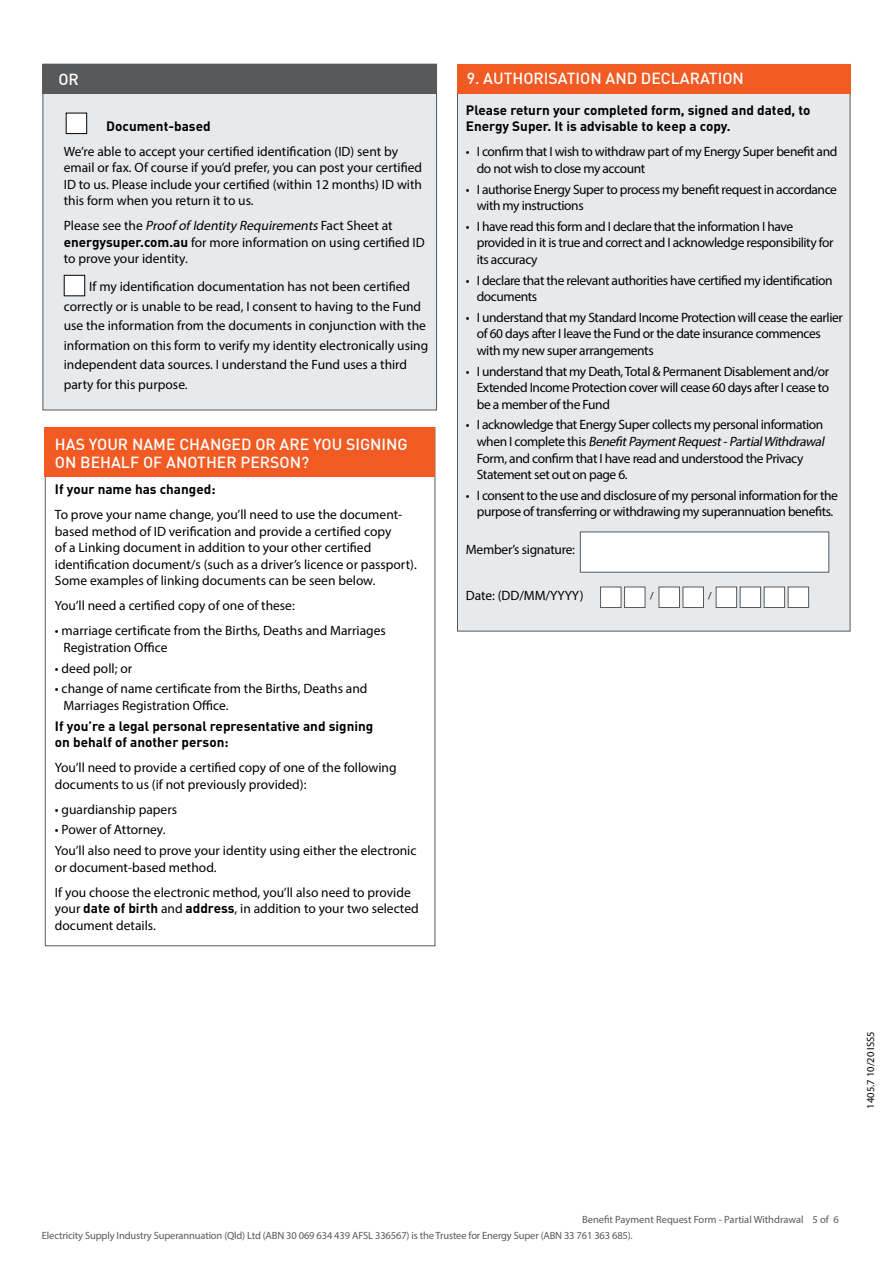
<style>
.page{position:relative;width:893px;height:1263px;background:#fff}
.page>*{position:absolute;margin:0;border:0;box-sizing:border-box;transform-origin:0 0}
.t1{font:500 15.75px/18px "DIN";color:#fff}
.t2{font:13.5px/16.5px "Myriad Pro";letter-spacing:-.005em;color:#000}
.t3{font:13.5px/16.5px "Myriad Pro";letter-spacing:-.03em;color:#000}
.t4{font:700 13.5px/16.5px "DIN";color:#000}
.t5{font:10.5px/15.9px "Myriad Pro";letter-spacing:-.015em;color:#58595b}
.t6{font:10.5px "Myriad Pro";color:#000}
.t7{font:10.35px "Myriad Pro";color:#000}
.s1{font-style:italic}
.s2{font-family:"DIN";font-weight:700}
</style>
<div class="page">
<div style="left:457px;top:64px;width:393px;height:567px;background:#e7eaec;border:1px solid #58595b"></div>
<div style="left:43px;top:64px;width:394px;height:346px;background:#e7eaec"></div>
<div style="left:66px;top:113px;width:21px;height:21px;background:#fff"></div>
<div style="left:66px;top:113px;width:21px;height:21px;border:1px solid #000"></div>
<div style="left:43px;top:65px;width:394px;height:29px;background:#58595b"></div>
<div style="left:64px;top:275px;width:21px;height:21px;background:#fff"></div>
<div style="left:64px;top:275px;width:21px;height:21px;border:1px solid #000"></div>
<div style="left:457px;top:65px;width:393px;height:29px;background:#f15a22"></div>
<div style="left:44px;top:427px;width:391px;height:49px;background:#f15a22"></div>
<div style="left:580px;top:531px;width:249px;height:42px;background:#fff;border:1px solid #58595b"></div>
<div style="left:600px;top:587px;width:21px;height:21px;background:#fff;border:1px solid #58595b"></div>
<div style="left:624px;top:587px;width:21px;height:21px;background:#fff;border:1px solid #58595b"></div>
<div style="left:659px;top:587px;width:21px;height:21px;background:#fff;border:1px solid #58595b"></div>
<div style="left:683px;top:587px;width:21px;height:21px;background:#fff;border:1px solid #58595b"></div>
<div style="left:740px;top:587px;width:21px;height:21px;background:#fff;border:1px solid #58595b"></div>
<div style="left:764px;top:587px;width:21px;height:21px;background:#fff;border:1px solid #58595b"></div>
<div style="left:788px;top:587px;width:21px;height:21px;background:#fff;border:1px solid #58595b"></div>
<div style="left:716px;top:587px;width:21px;height:21px;background:#fff;border:1px solid #58595b"></div>
<p class="t1" style="left:58px;top:70px;width:22px">OR</p>
<p class="t4" style="left:106px;top:117px;width:106px">Document-based</p>
<p class="t2" style="left:64px;top:143px;width:360px">We’re able to accept your certified identification (ID) sent by email or fax. Of course if you’d prefer, you can post your certified ID to us. Please include your certified (within 12 months) ID with this form when you return it to us.</p>
<p class="t2" style="left:64px;top:217px;width:362px">P l e a s e s e e t h e <span class="s1">Proof of Identity Requirements</span> Fa c t S h e e t a t <span class="s2">energysuper.com.au</span> for more information on using certified ID to prove your identity.</p>
<p class="t2" style="left:64px;top:277px;width:366px;line-height:19.5px;text-indent:26px">If my identification documentation has not been certified correctly or is unable to be read, I consent to having to the Fund use the information from the documents in conjunction with the information on this form to verify my identity electronically using independent data sources. I understand the Fund uses a third party for this purpose.</p>
<p class="t1" style="left:55px;top:435px;width:354px">HAS YOUR NAME CHANGED OR ARE YOU SIGNING<br>ON BEHALF OF ANOTHER PERSON?</p>
<p class="t4" style="left:55px;top:481px;width:162px">If your name has changed:</p>
<p class="t2" style="left:55px;top:506px;width:363px">To prove your name change, you’ll need to use the document&shy;based method of ID verification and provide a certified copy<br>of a Linking document in addition to your other certified identification document/s (such as a driver’s licence or passport).<br>Some examples of linking documents can be seen below.</p>
<p class="t2" style="left:55px;top:597px;width:241px">You’ll need a certified copy of one of these:</p>
<p class="t2" style="left:63px;top:622px;width:324px;text-indent:-9px">• marriage certificate from the Births, Deaths and Marriages<br>Registration Office</p>
<p class="t2" style="left:55px;top:660px;width:79px">• deed poll; or</p>
<p class="t2" style="left:63px;top:680px;width:306px;text-indent:-9px">• change of name certificate from the Births, Deaths and<br>Marriages Registration Office.</p>
<p class="t4" style="left:55px;top:717px;width:320px">If you’re a legal personal representative and signing on behalf of another person:</p>
<p class="t2" style="left:55px;top:759px;width:343px">You’ll need to provide a certified copy of one of the following documents to us (if not previously provided):</p>
<p class="t2" style="left:55px;top:801px;width:124px">• guardianship papers</p>
<p class="t2" style="left:55px;top:819px;width:363px;line-height:20.7px">• Power of Attorney.<br>You’ll also need to prove your identity using either the electronic</p>
<p class="t2" style="left:55px;top:854px;width:357px;line-height:25px">or document-based method.<br>If you choose the electronic method, you’ll also need to provide</p>
<p class="t2" style="left:55px;top:900px;width:365px">your <span class="s2">date of birth</span> and <span class="s2">address</span>, in addition to your two selected document details.</p>
<p class="t1" style="left:467px;top:69px;width:279px">9. AUTHORISATION AND DECLARATION</p>
<p class="t4" style="left:466px;top:101px;width:346px">Please return your completed form, signed and dated, to<br>Energy Super. It is advisable to keep a copy.</p>
<p class="t3" style="left:477px;top:143px;width:362px;text-indent:-11px">• I confirm that I wish to withdraw part of my Energy Super benefit and do not wish to close my account</p>
<p class="t3" style="left:477px;top:181px;width:362px;text-indent:-11px">• I authorise Energy Super to process my benefit request in accordance with my instructions</p>
<p class="t3" style="left:477px;top:218px;width:358px;text-indent:-11px">• I have read this form and I declare that the information I have provided in it is true and correct and I acknowledge responsibility for its accuracy</p>
<p class="t3" style="left:477px;top:272px;width:358px;text-indent:-11px">• I declare that the relevant authorities have certified my identification documents</p>
<p class="t3" style="left:477px;top:309px;width:368px;text-indent:-11px">• I understand that my Standard Income Protection will cease the earlier of 60 days after I leave the Fund or the date insurance commences with my new super arrangements</p>
<p class="t2" style="left:477px;top:363px;width:354px;text-align:justify;text-indent:-11px">• I understand that my Death, Total &amp; Permanent Disablement and/or Extended Income Protection cover will cease 60 days after I cease to be a member of the Fund</p>
<p class="t3" style="left:477px;top:416px;width:352px;text-indent:-11px">• I acknowledge that Energy Super collects my personal information w h e n I c o m p l e t e t h i s <span class="s1">BenefitPaymentRequest-PartialWithdrawal </span>Form, and confirm that I have read and understood the Privacy Statement set out on page 6.</p>
<p class="t3" style="left:466px;top:487px;width:374px;text-align:center">• I consent to the use and disclosure of my personal information for the purpose of transferring or withdrawing my superannuation benefits.</p>
<p class="t2" style="left:466px;top:541px;width:111px">Member’s signature:</p>
<p class="t2" style="left:466px;top:587px;width:119px">Date: (DD/MM/YYYY)</p>
<p class="t7" style="left:650px;top:589px;width:5px">/</p>
<p class="t7" style="left:708px;top:589px;width:5px">/</p>
<p class="t6" style="left:864px;top:1108px;width:78px;rotate:-90deg">1405.7 10/20 ISS5</p>
<p class="t5" style="left:42px;top:1211px;width:798px;text-indent:540px">Benefit Payment Request Form - Partial Withdrawal 5 of 6<br>Electricity Supply Industry Superannuation (Qld) Ltd (ABN 30 069 634 439 AFSL 336567) is the Trustee for Energy Super (ABN 33 761 363 685).</p>
</div>
